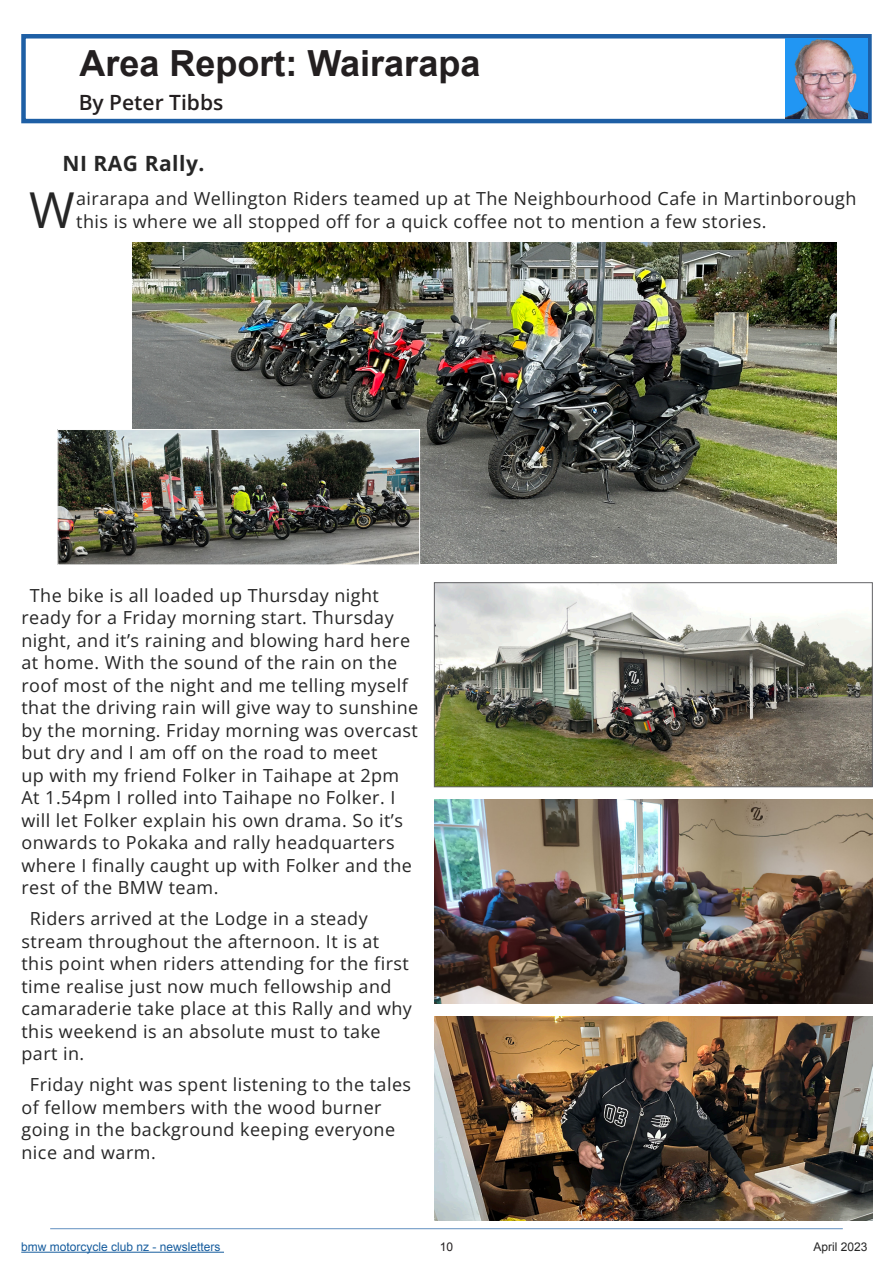
<style>
.page{position:relative;width:893px;height:1263px;background:#fff}
.page>*{position:absolute;margin:0;border:0;box-sizing:border-box;transform-origin:0 0}
.t1{font:49.5px "Open Sans";color:#262626}
.t2{font:700 36px "Arial";color:#231f20}
.t3{font:600 21px "Open Sans";color:#231f20}
.t4{font:700 21px "Open Sans";letter-spacing:.025em;color:#262626}
.t5{font:18px/22.5px "Open Sans";letter-spacing:.025em;color:#262626}
.t6{font:12px "Arial";color:#175d9e}
.t7{font:12px "Arial";color:#262626}
.t8{font:12px "Arial";color:#231f20}
</style>
<div class="page">
<hr style="left:50px;top:1228px;width:793px;height:1px;background:#618fc0">
<hr style="left:21px;top:1252px;width:203px;height:1px;background:#175d9e">
<div style="left:21px;top:34px;width:851px;height:89px;border:4px solid #1e5fa5"></div>
<img style="left:785px;top:39px;width:82px;height:80px">
<img style="left:434px;top:800px;width:438px;height:204px">
<img style="left:434px;top:1016px;width:438px;height:205px">
<img style="left:436px;top:584px;width:434px;height:201px">
<div style="left:434px;top:582px;width:438px;height:205px;border:1px solid #636366"></div>
<img style="left:133px;top:243px;width:704px;height:321px">
<img style="left:59px;top:431px;width:359px;height:132px">
<div style="left:57px;top:429px;width:363px;height:136px;border:1px solid #fff"></div>
<h2 class="t2" style="left:80px;top:40px;width:402px">Area Report: Wairarapa</h2>
<p class="t3" style="left:79px;top:88px;width:146px">By Peter Tibbs</p>
<p class="t4" style="left:63px;top:149px;width:144px">NI RAG Rally.</p>
<h1 class="t1" style="left:29px;top:176px;width:47px">W</h1>
<p class="t5" style="left:76px;top:187px;width:782px">airarapa and Wellington Riders teamed up at The Neighbourhood Cafe in Martinborough this is where we all stopped off for a quick coffee not to mention a few stories.</p>
<p class="t5" style="left:21px;top:584px;width:398px;text-indent:8px">The bike is all loaded up Thursday night ready for a Friday morning start. Thursday night, and it’s raining and blowing hard here at home. With the sound of the rain on the roof most of the night and me telling myself that the driving rain will give way to sunshine by the morning. Friday morning was overcast but dry and I am off on the road to meet<br>up with my friend Folker in Taihape at 2pm At 1.54pm I rolled into Taihape no Folker. I will let Folker explain his own drama. So it’s onwards to Pokaka and rally headquarters where I finally caught up with Folker and the rest of the BMW team.</p>
<p class="t5" style="left:21px;top:907px;width:392px;text-indent:8px">Riders arrived at the Lodge in a steady stream throughout the afternoon. It is at this point when riders attending for the first time realise just now much fellowship and camaraderie take place at this Rally and why this weekend is an absolute must to take part in.</p>
<p class="t5" style="left:21px;top:1073px;width:391px;text-indent:8px">Friday night was spent listening to the tales of fellow members with the wood burner going in the background keeping everyone nice and warm.</p>
<p class="t6" style="left:21px;top:1239px;width:201px">bmw motorcycle club nz - newsletters</p>
<p class="t8" style="left:440px;top:1239px;width:15px">10</p>
<p class="t7" style="left:813px;top:1239px;width:56px">April 2023</p>
</div>
